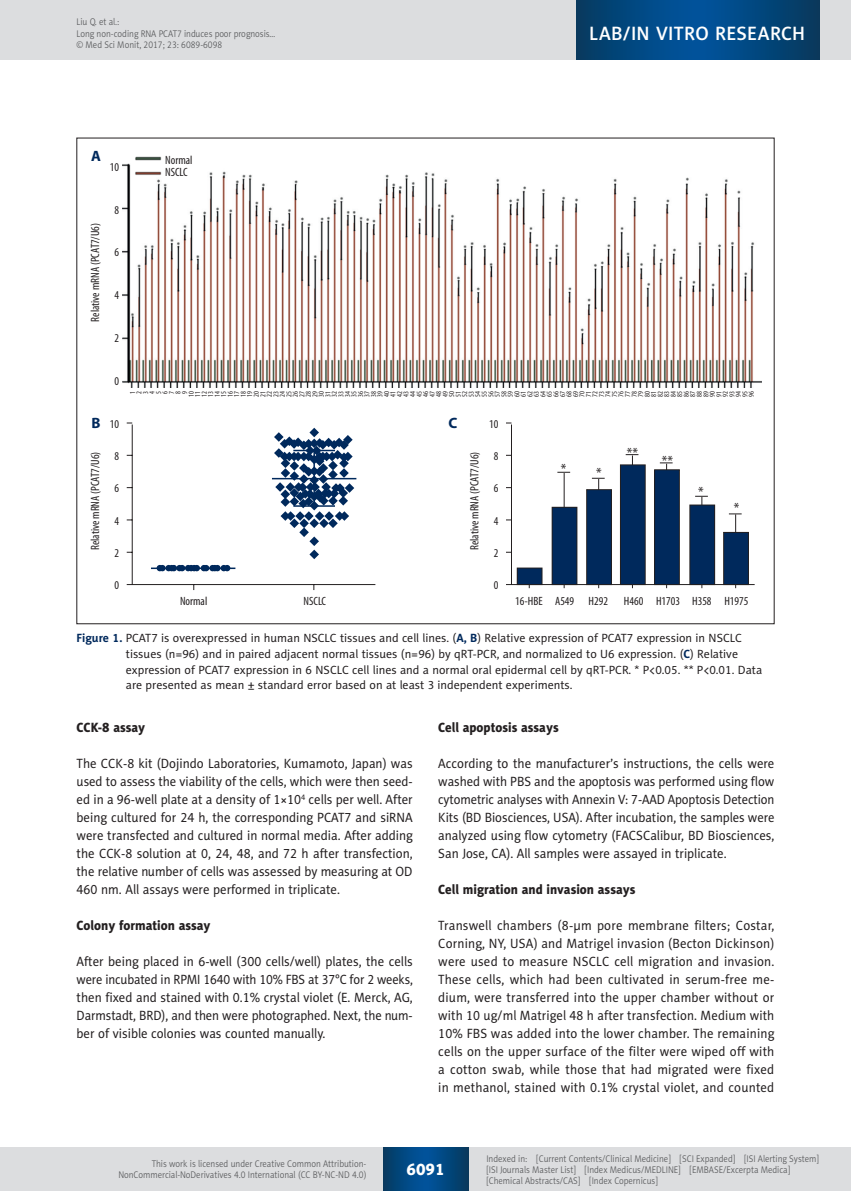
<style>
.page{position:relative;width:851px;height:1191px;background:#fff}
.page>*{position:absolute;margin:0;border:0;box-sizing:border-box;transform-origin:0 0}
.t1{font:19.5px "Naomi Sans EFN Medium";letter-spacing:.01em;color:#fff}
.t2{font:16.5px "Naomi Sans EFN Heavy";color:#fff}
.t3{font:condensed 15px "Myriad Pro";color:#231f20}
.t4{font:700 15px "Myriad Pro";color:#00295c}
.MSM_Body{font:13.5px/18px "Naomi Sans EFN";color:#231f20;text-align:justify;scale:.95 1}
.MSM_Headline_2{font:13.5px "Naomi Sans EFN Heavy";color:#231f20;scale:.95 1}
.MSM_Rycina_tytul{font:12px/15.8px "Naomi Sans EFN";color:#231f20}
.t5{font:condensed 12px/12px "Myriad Pro";color:#231f20}
.MSM_pagina_zywa{font:9.75px/11.2px "Naomi Sans EFN Light";color:#57585a;scale:.9 1}
.MSM_pagina_sygnatura{font:9.75px "Naomi Sans EFN Light";color:#57585a;scale:.9 1}
.t6{font:condensed 7.5px/6.4px "Myriad Pro";color:#231f20;text-align:center}
.s1{font-weight:700;color:#00295c}
</style>
<div class="page">
<img style="left:123px;top:164px;width:638px;height:224px">
<img style="left:135px;top:156px;width:26px;height:19px">
<hr style="left:127px;top:584px;width:248px;height:1px;background:#231f20">
<hr style="left:132px;top:424px;width:1px;height:160px;background:#231f20">
<hr style="left:506px;top:584px;width:248px;height:1px;background:#231f20">
<hr style="left:511px;top:424px;width:1px;height:160px;background:#231f20">
<hr style="left:151px;top:567px;width:84px;height:2px;background:#00295c">
<hr style="left:272px;top:478px;width:84px;height:1px;background:#00295c">
<svg style="left:157px;top:565px;width:4px;height:6px"></svg>
<div style="left:159px;top:565px;width:7px;height:6px;background:#00295c;border-radius:50%"></div>
<div style="left:165px;top:565px;width:7px;height:6px;background:#00295c;border-radius:50%"></div>
<div style="left:168px;top:565px;width:7px;height:6px;background:#00295c;border-radius:50%"></div>
<svg style="left:173px;top:565px;width:57px;height:6px"></svg>
<div style="left:220px;top:565px;width:7px;height:6px;background:#00295c;border-radius:50%"></div>
<svg style="left:274px;top:428px;width:80px;height:131px"></svg>
<svg style="left:506px;top:454px;width:243px;height:135px"></svg>
<div style="left:0;top:1148px;width:850px;height:43px;background:#dcdddf"></div>
<svg style="left:383px;top:1147px;width:85px;height:43px"></svg>
<div style="left:0;top:0;width:850px;height:60px;background:#dcdddf"></div>
<svg style="left:576px;top:0;width:243px;height:60px"></svg>
<p class="MSM_pagina_zywa" style="left:77px;top:16px;width:222px">Liu Q. et al.:<br>Long non-coding RNA PCAT7 induces poor prognosis…</p>
<p class="MSM_pagina_sygnatura" style="left:77px;top:39px;width:163px">© Med Sci Monit, 2017; 23: 6089-6098</p>
<h1 class="t1" style="left:589px;top:22px;width:217px">LAB/IN VITRO RESEARCH</h1>
<p class="t4" style="left:91px;top:147px;width:11px">A</p>
<p class="t5" style="left:165px;top:154px;width:29px">Normal<br>NSCLC</p>
<p class="t5" style="left:110px;top:161px;width:11px">10</p>
<p class="t5" style="left:115px;top:204px;width:6px">8</p>
<p class="t5" style="left:115px;top:247px;width:6px">6</p>
<p class="t5" style="left:115px;top:289px;width:6px">4</p>
<p class="t5" style="left:115px;top:332px;width:6px">2</p>
<p class="t5" style="left:115px;top:375px;width:6px">0</p>
<p class="t5" style="left:110px;top:418px;width:11px">10</p>
<p class="t5" style="left:115px;top:450px;width:6px">8</p>
<p class="t5" style="left:115px;top:483px;width:6px">6</p>
<p class="t5" style="left:115px;top:515px;width:6px">4</p>
<p class="t5" style="left:115px;top:547px;width:6px">2</p>
<p class="t5" style="left:115px;top:579px;width:6px">0</p>
<p class="t5" style="left:89px;top:322px;width:100px;rotate:-90deg">Relative mRNA (PCAT7/U6)</p>
<p class="t6" style="left:129px;top:397px;width:7px;rotate:-90deg">1<br>2<br>3<br>4<br>5<br>6<br>7<br>8<br>9<br>10<br>11<br>12<br>13<br>14<br>15<br>16<br>17<br>18<br>19<br>20<br>21<br>22<br>23<br>24<br>25<br>26<br>27<br>28<br>29<br>30<br>31<br>32<br>33<br>34<br>35<br>36<br>37<br>38<br>39<br>40<br>41<br>42<br>43<br>44<br>45<br>46<br>47<br>48<br>49<br>50<br>51<br>52<br>53<br>54<br>55<br>56<br>57<br>58<br>59<br>60<br>61<br>62<br>63<br>64<br>65<br>66<br>67<br>68<br>69<br>70<br>71<br>72<br>73<br>74<br>75<br>76<br>77<br>78<br>79<br>80<br>81<br>82<br>83<br>84<br>85<br>86<br>87<br>88<br>89<br>90<br>91<br>92<br>93<br>94<br>95<br>96</p>
<p class="t4" style="left:91px;top:413px;width:11px">B</p>
<p class="t4" style="left:448px;top:413px;width:10px">C</p>
<p class="t5" style="left:489px;top:418px;width:11px">10</p>
<p class="t5" style="left:494px;top:450px;width:6px">8</p>
<p class="t5" style="left:494px;top:483px;width:6px">6</p>
<p class="t5" style="left:494px;top:515px;width:6px">4</p>
<p class="t5" style="left:494px;top:547px;width:6px">2</p>
<p class="t5" style="left:494px;top:579px;width:6px">0</p>
<p class="t3" style="left:627px;top:445px;width:13px">**</p>
<p class="t5" style="left:89px;top:550px;width:100px;rotate:-90deg">Relative mRNA (PCAT7/U6)</p>
<p class="t5" style="left:468px;top:550px;width:100px;rotate:-90deg">Relative mRNA (PCAT7/U6)</p>
<p class="t3" style="left:661px;top:452px;width:13px">**</p>
<p class="t3" style="left:560px;top:463px;width:42px">* *</p>
<p class="t3" style="left:698px;top:484px;width:7px">*</p>
<p class="t3" style="left:733px;top:500px;width:7px">*</p>
<p class="t5" style="left:180px;top:595px;width:29px">Normal</p>
<p class="t5" style="left:303px;top:595px;width:24px">NSCLC</p>
<p class="t5" style="left:515px;top:595px;width:60px">16-HBE A549</p>
<p class="t5" style="left:588px;top:595px;width:21px">H292</p>
<p class="t5" style="left:623px;top:595px;width:126px">H460 H1703 H358 H1975</p>
<p class="MSM_Rycina_tytul" style="left:126px;top:630px;width:637px;text-indent:-49px"><span class="s1">Figure 1.</span> PCAT7 is overexpressed in human NSCLC tissues and cell lines. (<span class="s1">A, B</span>) Relative expression of PCAT7 expression in NSCLC tissues (n=96) and in paired adjacent normal tissues (n=96) by qRT-PCR, and normalized to U6 expression. (<span class="s1">C</span>) Relative expression of PCAT7 expression in 6 NSCLC cell lines and a normal oral epidermal cell by qRT-PCR. * P&lt;0.05. ** P&lt;0.01. Data are presented as mean ± standard error based on at least 3 independent experiments.</p>
<p class="MSM_Headline_2" style="left:77px;top:719px;width:74px">CCK-8 assay</p>
<p class="MSM_Body" style="left:77px;top:754px;width:355px">The CCK-8 kit (Dojindo Laboratories, Kumamoto, Japan) was used to assess the viability of the cells, which were then seed&shy;ed in a 96-well plate at a density of 1×10<sup>4</sup> cells per well. After being cultured for 24 h, the corresponding PCAT7 and siRNA were transfected and cultured in normal media. After adding the CCK-8 solution at 0, 24, 48, and 72 h after transfection, the relative number of cells was assessed by measuring at OD 460 nm. All assays were performed in triplicate.</p>
<p class="MSM_Headline_2" style="left:77px;top:917px;width:142px">Colony formation assay</p>
<p class="MSM_Body" style="left:77px;top:952px;width:355px">After being placed in 6-well (300 cells/well) plates, the cells were incubated in RPMI 1640 with 10% FBS at 37°C for 2 weeks, then fixed and stained with 0.1% crystal violet (E. Merck, AG, Darmstadt, BRD), and then were photographed. Next, the num&shy;ber of visible colonies was counted manually.</p>
<p class="MSM_Headline_2" style="left:438px;top:719px;width:128px">Cell apoptosis assays</p>
<p class="MSM_Body" style="left:438px;top:754px;width:355px">According to the manufacturer’s instructions, the cells were washed with PBS and the apoptosis was performed using flow cytometric analyses with Annexin V: 7-AAD Apoptosis Detection Kits (BD Biosciences, USA). After incubation, the samples were analyzed using flow cytometry (FACSCalibur, BD Biosciences, San Jose, CA). All samples were assayed in triplicate.</p>
<p class="MSM_Headline_2" style="left:438px;top:881px;width:209px">Cell migration and invasion assays</p>
<p class="MSM_Body" style="left:438px;top:916px;width:355px">Transwell chambers (8-μm pore membrane filters; Costar, Corning, NY, USA) and Matrigel invasion (Becton Dickinson) were used to measure NSCLC cell migration and invasion.<br>These cells, which had been cultivated in serum-free me&shy;dium, were transferred into the upper chamber without or with 10 ug/ml Matrigel 48 h after transfection. Medium with 10% FBS was added into the lower chamber. The remaining cells on the upper surface of the filter were wiped off with a cotton swab, while those that had migrated were fixed in methanol, stained with 0.1% crystal violet, and counted</p>
<p class="MSM_pagina_zywa" style="left:118px;top:1158px;width:277px;text-align:right">This work is licensed under Creative Common Attribution-<br>NonCommercial-NoDerivatives 4.0 International (CC BY-NC-ND 4.0)</p>
<p class="t2" style="left:406px;top:1159px;width:40px">6091</p>
<p class="MSM_pagina_zywa" style="left:486px;top:1152px;width:371px">Indexed in: [Current Contents/Clinical Medicine] [SCI Expanded] [ISI Alerting System] [ISI Journals Master List] [Index Medicus/MEDLINE] [EMBASE/Excerpta Medica] [Chemical Abstracts/CAS] [Index Copernicus]</p>
</div>
